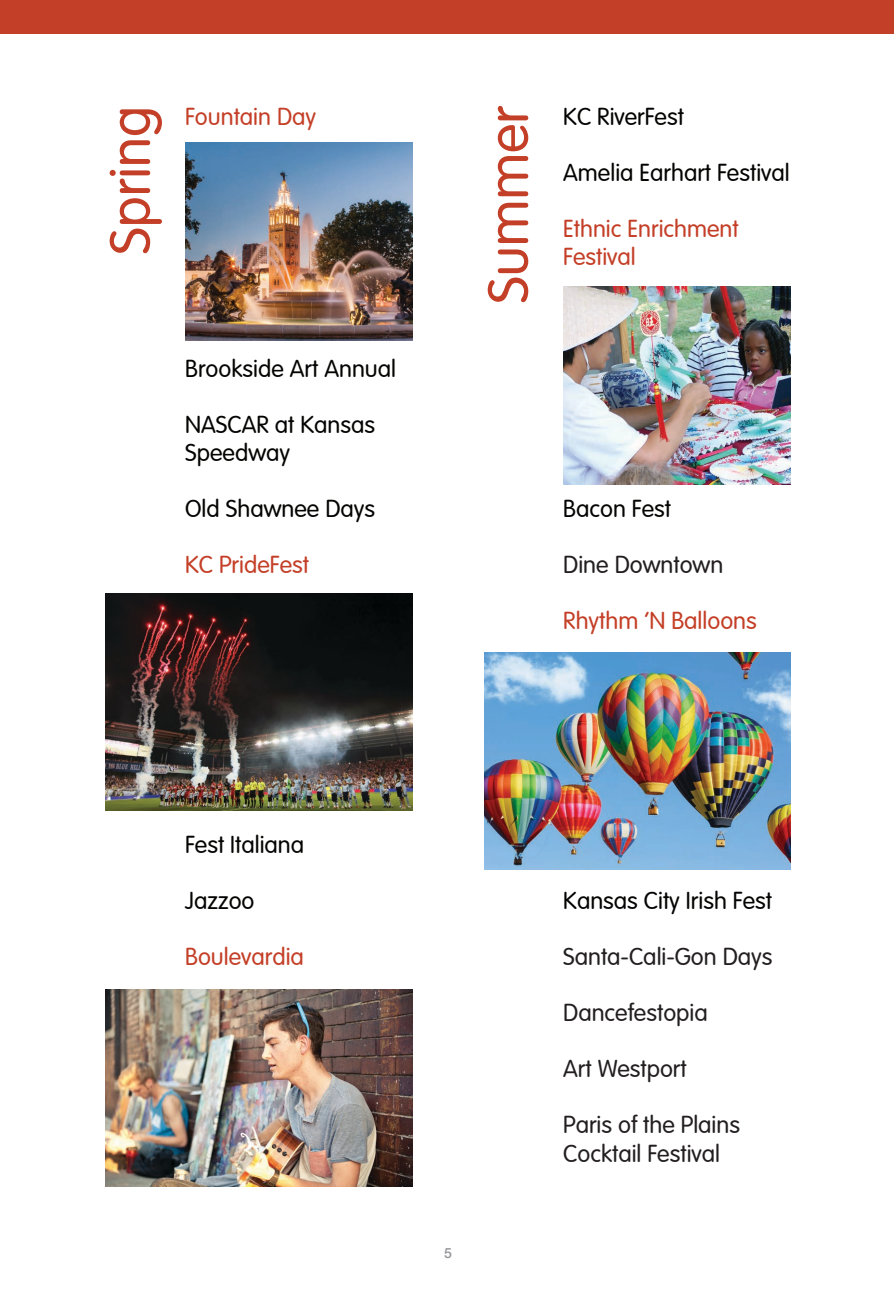
<style>
.page{position:relative;width:894px;height:1294px;background:#fff}
.page>*{position:absolute;margin:0;border:0;box-sizing:border-box;transform-origin:0 0}
.t1{font:300 56px "VAG Rounded";color:#c43f27}
.t2{font:300 24px/28px "VAG Rounded";color:#040503}
.t3{font:300 24px/28px "VAG Rounded";color:#231f20}
.t4{font:300 24px/28px "VAG Rounded";color:#c43f27}
.t5{font:500 14px "Helvetica Neue";color:#939598}
</style>
<div class="page">
<div style="left:0;top:0;width:894px;height:34px;background:#c43f27"></div>
<img style="left:106px;top:989px;width:306px;height:197px">
<img style="left:484px;top:652px;width:306px;height:216px">
<img style="left:106px;top:594px;width:306px;height:216px">
<img style="left:563px;top:286px;width:227px;height:198px">
<img style="left:185px;top:142px;width:227px;height:198px">
<h1 class="t1" style="left:98px;top:254px;width:150px;rotate:-90deg">Spring</h1>
<h1 class="t1" style="left:476px;top:303px;width:199px;rotate:-90deg">Summer</h1>
<p class="t4" style="left:185px;top:102px;width:133px">Fountain Day</p>
<p class="t2" style="left:185px;top:354px;width:212px">Brookside Art Annual</p>
<p class="t2" style="left:185px;top:410px;width:191px">NASCAR at Kansas<br>Speedway</p>
<p class="t2" style="left:185px;top:494px;width:191px">Old Shawnee Days</p>
<p class="t4" style="left:185px;top:550px;width:125px">KC PrideFest</p>
<p class="t2" style="left:563px;top:102px;width:122px">KC RiverFest</p>
<p class="t2" style="left:563px;top:158px;width:228px">Amelia Earhart Festival</p>
<p class="t4" style="left:563px;top:214px;width:177px">Ethnic Enrichment<br>Festival</p>
<p class="t2" style="left:563px;top:494px;width:109px">Bacon Fest</p>
<p class="t3" style="left:563px;top:550px;width:162px">Dine Downtown</p>
<p class="t4" style="left:563px;top:606px;width:195px">Rhythm ‘N Balloons</p>
<p class="t2" style="left:185px;top:830px;width:121px">Fest Italiana</p>
<p class="t2" style="left:185px;top:886px;width:71px">Jazzoo</p>
<p class="t4" style="left:185px;top:942px;width:120px">Boulevardia</p>
<p class="t5" style="left:444px;top:1244px;width:9px">5</p>
<p class="t2" style="left:563px;top:886px;width:210px">Kansas City Irish Fest</p>
<p class="t3" style="left:563px;top:942px;width:211px">Santa-Cali-Gon Days</p>
<p class="t3" style="left:563px;top:998px;width:146px">Dancefestopia</p>
<p class="t3" style="left:563px;top:1054px;width:125px">Art Westport</p>
<p class="t3" style="left:563px;top:1110px;width:178px">Paris of the Plains<br>Cocktail Festival</p>
</div>
